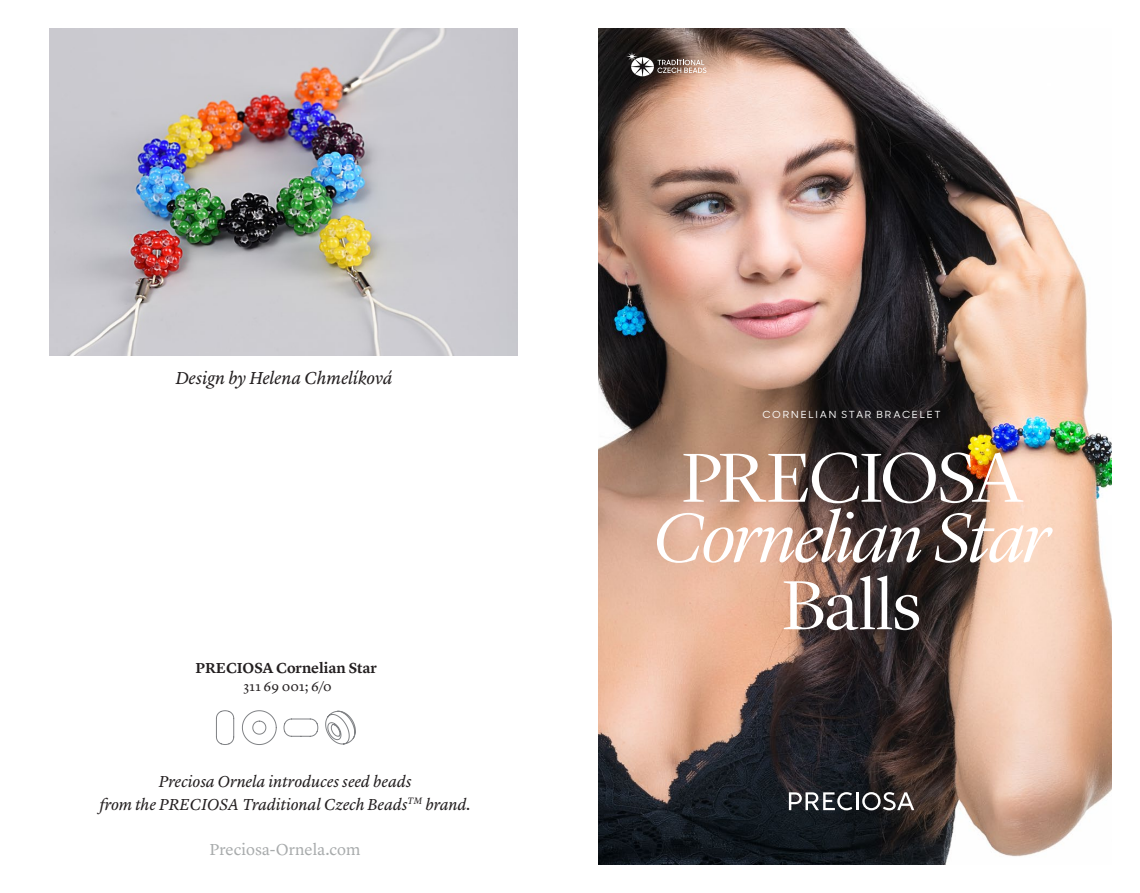
<style>
.page{position:relative;width:1140px;height:893px;background:#fff}
.page>*{position:absolute;margin:0;border:0;box-sizing:border-box;transform-origin:0 0}
.t1{font:300 72px "Lyon Display";letter-spacing:-.02em;color:#fff;scale:1.05 1}
.t2{font:italic 300 72px "Lyon Display";letter-spacing:-.02em;color:#fff;scale:1.05 1}
.t3{font:italic 18px "Lyon Text";letter-spacing:-.005em;color:#231f20}
.t4{font:italic 16.5px/22.5px "Lyon Text";letter-spacing:-.005em;color:#231f20;text-align:center}
.t5{font:16.5px "Lyon Text";color:#a8abac}
.t6{font:600 15px "Lyon Text";color:#231f20}
.t7{font:13.5px "Lyon Text";letter-spacing:.01em;color:#231f20}
.t8{font:500 9.75px "Sharp Sans Display No 1";letter-spacing:.17em;color:#fff;scale:1.05 1}
</style>
<div class="page">
<img style="left:598px;top:28px;width:513px;height:836px">
<hr style="left:855px;top:792px;width:3px;height:18px;background:#fff">
<svg style="left:862px;top:792px;width:52px;height:18px"></svg>
<svg style="left:789px;top:792px;width:63px;height:18px"></svg>
<svg style="left:626px;top:52px;width:80px;height:24px;background:#7e6f68"></svg>
<svg style="left:242px;top:710px;width:34px;height:35px"></svg>
<svg style="left:216px;top:710px;width:18px;height:35px"></svg>
<svg style="left:284px;top:719px;width:34px;height:18px"></svg>
<svg style="left:325px;top:711px;width:31px;height:33px"></svg>
<img style="left:50px;top:28px;width:468px;height:328px">
<p class="t3" style="left:175px;top:364px;width:219px">Design by Helena Chmelíková</p>
<p class="t6" style="left:196px;top:657px;width:183px">PRECIOSA Cornelian Star</p>
<p class="t7" style="left:243px;top:676px;width:90px">311 69 001; 6/0</p>
<p class="t4" style="left:99px;top:769px;width:373px">Preciosa Ornela introduces seed beads<br>from the PRECIOSA Traditional Czech Beads<sup>TM</sup> brand.</p>
<p class="t5" style="left:209px;top:836px;width:152px">Preciosa-Ornela.com</p>
<p class="t8" style="left:762px;top:407px;width:171px">CORNELIAN STAR BRACELET</p>
<h1 class="t1" style="left:681px;top:426px;width:325px">PRECIOSA</h1>
<h1 class="t2" style="left:653px;top:486px;width:379px">Cornelian Star</h1>
<h1 class="t1" style="left:782px;top:553px;width:134px">Balls</h1>
</div>
